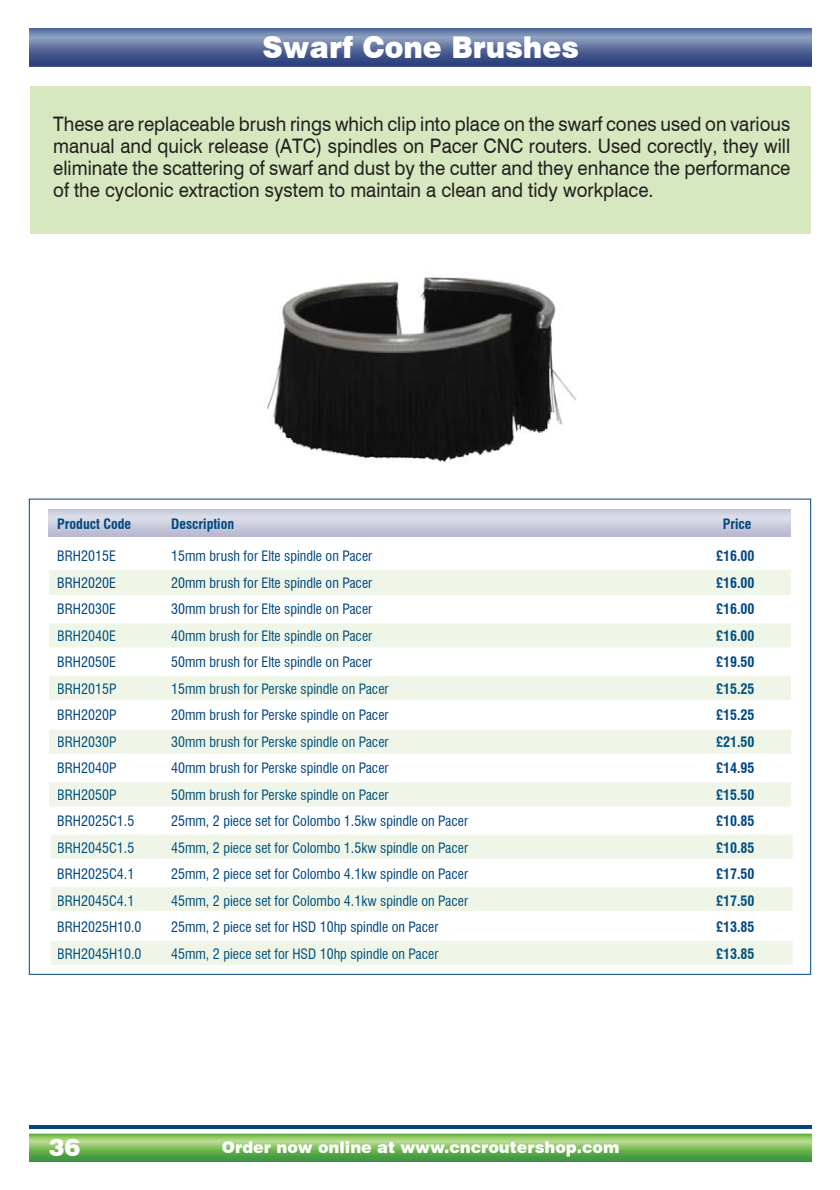
<style>
.page{position:relative;width:840px;height:1190px;background:#fff}
.page>*{position:absolute;margin:0;border:0;box-sizing:border-box;transform-origin:0 0}
.t1{font:900 30px "Swiss 721 BT";color:#fff;scale:.95 1}
.t2{font:900 24px "Swiss 721 BT";color:#fff}
.t3{font:20px/22px "Swiss 721 Greek BT";color:#231f20;text-align:justify;scale:.93 1}
.t4{font:900 16px "Swiss 721 BT";color:#fff}
.t5{font:condensed 14px "Swiss 721 BT";color:#00467f}
.t6{font:condensed 14px "Swiss 721 BT";color:#00507d}
.t7{font:700 condensed 14px "Swiss 721 BT";color:#00467f}
.t8{font:700 condensed 14px "Swiss 721 BT";color:#00507d}
</style>
<div class="page">
<img style="left:30px;top:28px;width:782px;height:39px">
<hr style="left:30px;top:1125px;width:782px;height:4px;background:#00467f">
<img style="left:29px;top:1134px;width:783px;height:28px">
<div style="left:30px;top:86px;width:781px;height:148px;background:#d7e8c0"></div>
<svg style="left:29px;top:499px;width:782px;height:476px"></svg>
<img style="left:49px;top:510px;width:742px;height:27px">
<div style="left:49px;top:571px;width:742px;height:24px;background:#eff6e7"></div>
<div style="left:49px;top:623px;width:742px;height:24px;background:#eff6e7"></div>
<div style="left:58px;top:630px;width:318px;height:13px;background:#eff6e7"></div>
<div style="left:717px;top:630px;width:37px;height:11px;background:#eff6e7"></div>
<div style="left:49px;top:676px;width:742px;height:24px;background:#eff6e7"></div>
<div style="left:58px;top:683px;width:334px;height:13px;background:#eff6e7"></div>
<div style="left:717px;top:683px;width:37px;height:11px;background:#eff6e7"></div>
<div style="left:49px;top:730px;width:742px;height:24px;background:#eff6e7"></div>
<div style="left:58px;top:736px;width:334px;height:13px;background:#eff6e7"></div>
<div style="left:717px;top:736px;width:37px;height:11px;background:#eff6e7"></div>
<svg style="left:49px;top:782px;width:742px;height:25px;background:#eff6e8"></svg>
<div style="left:58px;top:789px;width:331px;height:13px;background:#eff6e7"></div>
<div style="left:717px;top:789px;width:37px;height:11px;background:#eff6e7"></div>
<div style="left:51px;top:835px;width:742px;height:24px;background:#eff6e7"></div>
<div style="left:58px;top:842px;width:414px;height:13px;background:#eff6e7"></div>
<div style="left:717px;top:842px;width:37px;height:11px;background:#eff6e7"></div>
<div style="left:51px;top:887px;width:742px;height:24px;background:#eff6e7"></div>
<div style="left:58px;top:895px;width:410px;height:13px;background:#eff6e7"></div>
<div style="left:717px;top:895px;width:37px;height:11px;background:#eff6e7"></div>
<div style="left:51px;top:941px;width:742px;height:24px;background:#eff6e7"></div>
<div style="left:58px;top:948px;width:384px;height:13px;background:#eff6e7"></div>
<div style="left:717px;top:948px;width:37px;height:11px;background:#eff6e7"></div>
<img style="left:266px;top:276px;width:310px;height:188px">
<h1 class="t1" style="left:263px;top:29px;width:334px">Swarf Cone Brushes</h1>
<p class="t3" style="left:53px;top:113px;width:794px">These are replaceable brush rings which clip into place on the swarf cones used on various manual and quick release (ATC) spindles on Pacer CNC routers. Used corectly, they will eliminate the scattering of swarf and dust by the cutter and they enhance the performance of the cyclonic extraction system to maintain a clean and tidy workplace.</p>
<p class="t7" style="left:57px;top:516px;width:76px">Product Code</p>
<p class="t7" style="left:171px;top:516px;width:65px">Description</p>
<p class="t7" style="left:723px;top:516px;width:30px">Price</p>
<p class="t5" style="left:57px;top:548px;width:60px">BRH2015E</p>
<p class="t5" style="left:171px;top:548px;width:203px">15mm brush for Elte spindle on Pacer</p>
<p class="t7" style="left:716px;top:548px;width:40px">£16.00</p>
<p class="t5" style="left:57px;top:574px;width:60px">BRH2020E</p>
<p class="t5" style="left:171px;top:574px;width:203px">20mm brush for Elte spindle on Pacer</p>
<p class="t7" style="left:716px;top:574px;width:40px">£16.00</p>
<p class="t5" style="left:57px;top:601px;width:60px">BRH2030E</p>
<p class="t5" style="left:171px;top:601px;width:203px">30mm brush for Elte spindle on Pacer</p>
<p class="t7" style="left:716px;top:601px;width:40px">£16.00</p>
<p class="t5" style="left:57px;top:654px;width:60px">BRH2050E</p>
<p class="t5" style="left:171px;top:654px;width:203px">50mm brush for Elte spindle on Pacer</p>
<p class="t7" style="left:716px;top:654px;width:40px">£19.50</p>
<p class="t5" style="left:57px;top:707px;width:61px">BRH2020P</p>
<p class="t5" style="left:171px;top:707px;width:219px">20mm brush for Perske spindle on Pacer</p>
<p class="t7" style="left:716px;top:707px;width:40px">£15.25</p>
<p class="t5" style="left:57px;top:760px;width:61px">BRH2040P</p>
<p class="t5" style="left:171px;top:760px;width:219px">40mm brush for Perske spindle on Pacer</p>
<p class="t7" style="left:716px;top:760px;width:40px">£14.95</p>
<p class="t5" style="left:57px;top:813px;width:79px">BRH2025C1.5</p>
<p class="t5" style="left:171px;top:813px;width:299px">25mm, 2 piece set for Colombo 1.5kw spindle on Pacer</p>
<p class="t7" style="left:716px;top:813px;width:40px">£10.85</p>
<p class="t5" style="left:57px;top:866px;width:79px">BRH2025C4.1</p>
<p class="t5" style="left:171px;top:866px;width:299px">25mm, 2 piece set for Colombo 4.1kw spindle on Pacer</p>
<p class="t7" style="left:716px;top:866px;width:40px">£17.50</p>
<p class="t5" style="left:57px;top:919px;width:86px">BRH2025H10.0</p>
<p class="t5" style="left:171px;top:919px;width:269px">25mm, 2 piece set for HSD 10hp spindle on Pacer</p>
<p class="t7" style="left:716px;top:919px;width:40px">£13.85</p>
<p class="t6" style="left:57px;top:627px;width:60px">BRH2040E</p>
<p class="t6" style="left:171px;top:627px;width:203px">40mm brush for Elte spindle on Pacer</p>
<p class="t8" style="left:716px;top:627px;width:40px">£16.00</p>
<p class="t6" style="left:57px;top:680px;width:61px">BRH2015P</p>
<p class="t6" style="left:171px;top:680px;width:219px">15mm brush for Perske spindle on Pacer</p>
<p class="t8" style="left:716px;top:680px;width:40px">£15.25</p>
<p class="t6" style="left:57px;top:733px;width:61px">BRH2030P</p>
<p class="t6" style="left:171px;top:733px;width:219px">30mm brush for Perske spindle on Pacer</p>
<p class="t8" style="left:716px;top:733px;width:40px">£21.50</p>
<p class="t6" style="left:57px;top:786px;width:61px">BRH2050P</p>
<p class="t6" style="left:171px;top:786px;width:219px">50mm brush for Perske spindle on Pacer</p>
<p class="t8" style="left:716px;top:786px;width:40px">£15.50</p>
<p class="t6" style="left:57px;top:839px;width:79px">BRH2045C1.5</p>
<p class="t6" style="left:171px;top:839px;width:299px">45mm, 2 piece set for Colombo 1.5kw spindle on Pacer</p>
<p class="t8" style="left:716px;top:839px;width:40px">£10.85</p>
<p class="t6" style="left:57px;top:892px;width:79px">BRH2045C4.1</p>
<p class="t6" style="left:171px;top:892px;width:299px">45mm, 2 piece set for Colombo 4.1kw spindle on Pacer</p>
<p class="t8" style="left:716px;top:892px;width:40px">£17.50</p>
<p class="t6" style="left:57px;top:945px;width:86px">BRH2045H10.0</p>
<p class="t6" style="left:171px;top:945px;width:269px">45mm, 2 piece set for HSD 10hp spindle on Pacer</p>
<p class="t8" style="left:716px;top:945px;width:40px">£13.85</p>
<h2 class="t2" style="left:49px;top:1133px;width:33px">36</h2>
<p class="t4" style="left:222px;top:1137px;width:399px">Order now online at www.cncroutershop.com</p>
</div>
